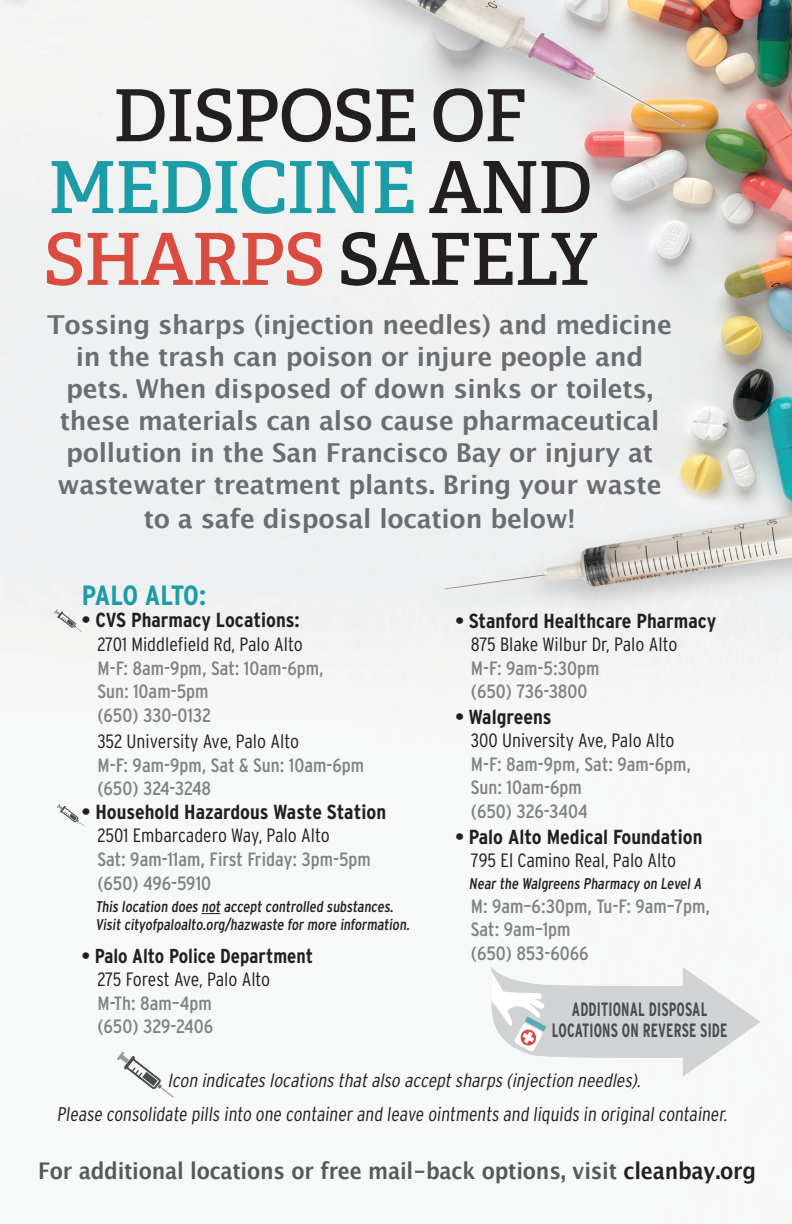
<style>
.page{position:relative;width:792px;height:1224px;background:#fff}
.page>*{position:absolute;margin:0;border:0;box-sizing:border-box;transform-origin:0 0}
.t1{font:71.8px/71.8px "Adelle PE Sb";letter-spacing:-.02em;color:#231f20;text-align:center}
.t2{font:700 27.8px "Interstate Condensed";letter-spacing:-.03em;color:#1c9ca6;scale:1.04 1}
.t3{font:700 26px/32.4px "Lucida Grande";letter-spacing:-.01em;color:#6c6d70;text-align:center}
.t4{font:700 23px "Lucida Grande";letter-spacing:-.01em;color:#57585a;scale:.9 1}
.t5{font:700 20.4px "Interstate Condensed";color:#231f20;scale:1.04 1}
.t6{font:700 20.2px "Interstate Condensed";color:#231f20}
.t7{font:300 19.6px "Interstate Condensed";color:#231f20}
.t8{font:19.2px/23.6px "Interstate Condensed";color:#808285;scale:1.04 1}
.t9{font:300 19.2px "Interstate Condensed";color:#231f20;scale:1.04 1}
.t10{font:700 19.2px/20.8px "Interstate Condensed";letter-spacing:.01em;color:#4b4c4d;text-align:center;scale:.8 1}
.t11{font:italic 300 19px "Interstate Condensed";color:#231f20;scale:1.04 1}
.t12{font:15.6px/18.6px "Interstate Condensed";color:#231f20}
.s1{color:#1c9ca6}
.s2{color:#db4c40}
.s3{color:#231f20}
</style>
<div class="page">
<img style="left:0;top:0;width:792px;height:1052px">
<svg style="left:201px;top:913px;width:19px;height:1px"></svg>
<svg style="left:491px;top:966px;width:270px;height:111px"></svg>
<svg style="left:54px;top:609px;width:28px;height:23px"></svg>
<svg style="left:57px;top:804px;width:28px;height:23px"></svg>
<svg style="left:117px;top:1052px;width:57px;height:46px"></svg>
<h1 class="t1" style="left:43px;top:77px;width:555px">DISPOSE OF<br><span class="s1">MEDICINE</span> AND<br><span class="s2">SHARPS</span> SAFELY</h1>
<p class="t3" style="left:47px;top:308px;width:626px">Tossing sharps (injection needles) and medicine in the trash can poison or injure people and pets. When disposed of down sinks or toilets, these materials can also cause pharmaceutical pollution in the San Francisco Bay or injury at wastewater treatment plants. Bring your waste to a safe disposal location below!</p>
<h2 class="t2" style="left:82px;top:580px;width:121px">PALO ALTO:</h2>
<p class="t5" style="left:82px;top:609px;width:211px">• CVS Pharmacy Locations:</p>
<p class="t9" style="left:97px;top:633px;width:199px">2701 Middlefield Rd, Palo Alto</p>
<p class="t8" style="left:97px;top:656px;width:219px">M-F: 8am-9pm, Sat: 10am-6pm,<br>Sun: 10am-5pm<br>(650) 330-0132</p>
<p class="t9" style="left:97px;top:731px;width:195px">352 University Ave, Palo Alto</p>
<p class="t8" style="left:97px;top:753px;width:258px">M-F: 9am-9pm, Sat &amp; Sun: 10am-6pm (650) 324-3248</p>
<p class="t5" style="left:82px;top:800px;width:294px">• Household Hazardous Waste Station</p>
<p class="t9" style="left:97px;top:825px;width:225px">2501 Embarcadero Way, Palo Alto</p>
<p class="t8" style="left:97px;top:847px;width:265px">Sat: 9am-11am, First Friday: 3pm-5pm (650) 496-5910</p>
<p class="t12" style="left:95px;top:897px;width:318px">This location does not accept controlled substances.<br>Visit cityofpaloalto.org/hazwaste for more information.</p>
<p class="t6" style="left:82px;top:944px;width:233px">• Palo Alto Police Department</p>
<p class="t9" style="left:97px;top:969px;width:168px">275 Forest Ave, Palo Alto</p>
<p class="t8" style="left:97px;top:991px;width:113px">M-Th: 8am–4pm (650) 329-2406</p>
<p class="t10" style="left:552px;top:998px;width:221px">ADDITIONAL DISPOSAL<br>LOCATIONS ON REVERSE SIDE</p>
<p class="t11" style="left:168px;top:1070px;width:460px">Icon indicateslocationsthatalso acceptsharps(injection needles).</p>
<p class="t5" style="left:455px;top:609px;width:252px">• Stanford Healthcare Pharmacy</p>
<p class="t9" style="left:471px;top:634px;width:200px">875 Blake Wilbur Dr, Palo Alto</p>
<p class="t8" style="left:471px;top:656px;width:125px">M-F: 9am-5:30pm (650) 736-3800</p>
<p class="t5" style="left:455px;top:705px;width:94px">• Walgreens</p>
<p class="t9" style="left:471px;top:730px;width:197px">300 University Ave, Palo Alto</p>
<p class="t8" style="left:471px;top:752px;width:213px">M-F: 8am-9pm, Sat: 9am-6pm,<br>Sun: 10am-6pm<br>(650) 326-3404</p>
<p class="t5" style="left:455px;top:825px;width:239px">• Palo Alto Medical Foundation</p>
<p class="t9" style="left:471px;top:850px;width:199px">795 El Camino Real, Palo Alto</p>
<p class="t12" style="left:469px;top:874px;width:236px">Near the Walgreens Pharmacy on Level A</p>
<p class="t8" style="left:471px;top:894px;width:231px">M: 9am–6:30pm, Tu-F: 9am–7pm,<br>Sat: 9am–1pm<br>(650) 853-6066</p>
<p class="t7" style="left:57px;top:1103px;width:675px">Please consolidate pills into one container and leave ointments and liquids in original container.</p>
<p class="t4" style="left:38px;top:1152px;width:799px">For additional locations or free mail-back options, visit <span class="s3">cleanbay.org</span></p>
</div>
